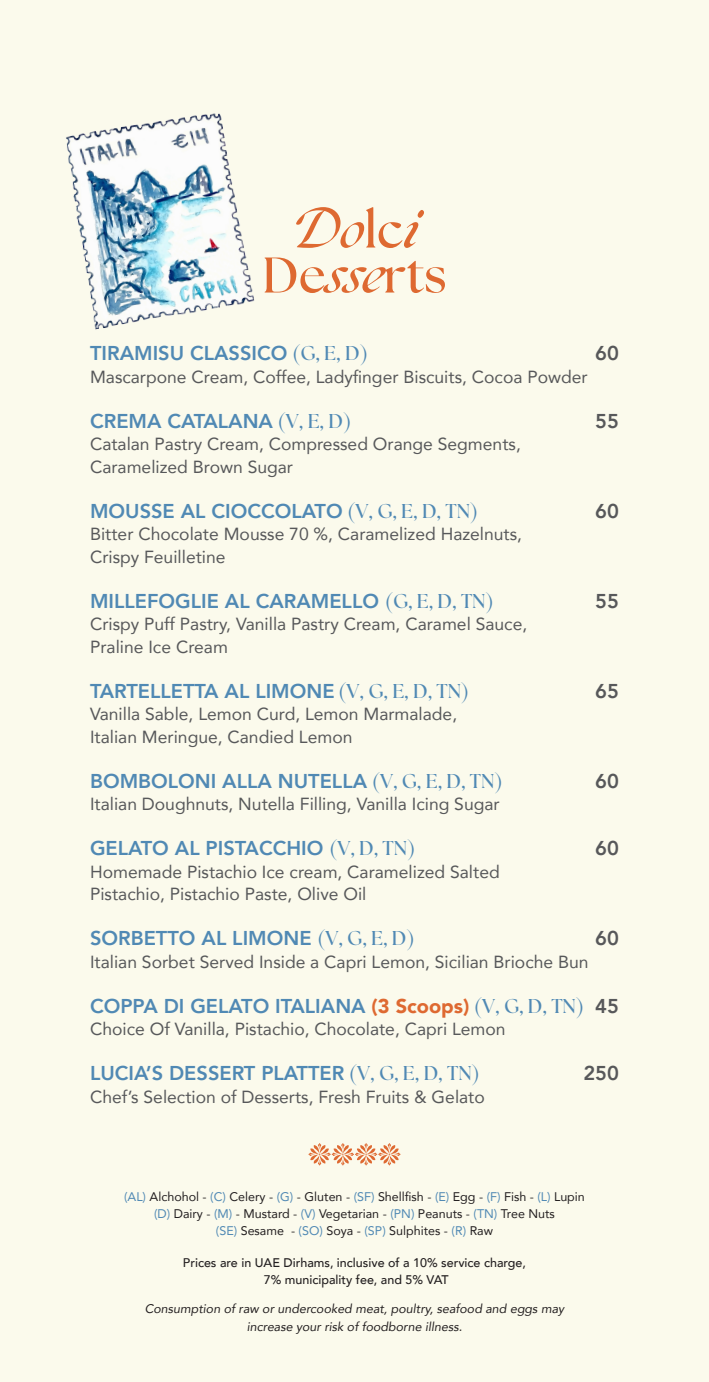
<style>
.page{position:relative;width:709px;height:1382px;background:#fbfaec}
.page>*{position:absolute;margin:0;border:0;box-sizing:border-box;transform-origin:0 0}
.t1{font:700 50px "The Seasons";color:#de6931}
.t2{font:italic 700 50px "The Seasons";color:#de6931}
.t3{font:800 20px "Avenir";color:#5089b4}
.t4{font:800 20px "Avenir";color:#57585a}
.t5{font:17.5px/22.5px "Avenir";color:#57585a}
.t6{font:12.5px "Avenir";color:#231f20}
.t7{font:italic 12.5px "Avenir";color:#231f20}
.t8{font:500 12.5px "Avenir";color:#231f20}
.s1{font-style:normal}
.s2{font-style:italic}
.s3{font-family:"The Seasons";font-weight:700}
.s4{font-weight:900;color:#de6931}
.s5{color:#5089b4}
</style>
<div class="page">
<img style="left:66px;top:113px;width:189px;height:217px">
<svg style="left:308px;top:1143px;width:92px;height:22px"></svg>
<p class="t2" style="left:290px;top:194px;width:129px">Do<span class="s1">lc</span>i</p>
<p class="t1" style="left:262px;top:241px;width:186px">De<span class="s2">sse</span>rts</p>
<p class="t3" style="left:90px;top:337px;width:279px">TIRAMISU CLASSICO <span class="s3">(G, E, D)</span></p>
<p class="t5" style="left:90px;top:365px;width:499px">Mascarpone Cream, Coffee, Ladyfinger Biscuits, Cocoa Powder</p>
<p class="t3" style="left:90px;top:405px;width:262px">CREMA CATALANA <span class="s3">(V, E, D)</span></p>
<p class="t5" style="left:90px;top:432px;width:432px">Catalan Pastry Cream, Compressed Orange Segments,<br>Caramelized Brown Sugar</p>
<p class="t3" style="left:90px;top:495px;width:389px">MOUSSE AL CIOCCOLATO <span class="s3">(V, G, E, D, TN)</span></p>
<p class="t5" style="left:90px;top:522px;width:433px">Bitter Chocolate Mousse 70 %, Caramelized Hazelnuts,</p>
<p class="t5" style="left:90px;top:545px;width:137px">Crispy Feuilletine</p>
<p class="t3" style="left:90px;top:585px;width:405px">MILLEFOGLIE AL CARAMELLO <span class="s3">(G, E, D, TN)</span></p>
<p class="t5" style="left:90px;top:612px;width:439px">Crispy Puff Pastry, Vanilla Pastry Cream, Caramel Sauce,</p>
<p class="t5" style="left:90px;top:635px;width:139px">Praline Ice Cream</p>
<p class="t3" style="left:90px;top:675px;width:380px">TARTELLETTA AL LIMONE <span class="s3">(V, G, E, D, TN)</span></p>
<p class="t5" style="left:90px;top:702px;width:369px">Vanilla Sable, Lemon Curd, Lemon Marmalade,</p>
<p class="t5" style="left:90px;top:725px;width:264px">Italian Meringue, Candied Lemon</p>
<p class="t3" style="left:90px;top:765px;width:414px">BOMBOLONI ALLA NUTELLA <span class="s3">(V, G, E, D, TN)</span></p>
<p class="t5" style="left:90px;top:792px;width:411px">Italian Doughnuts, Nutella Filling, Vanilla Icing Sugar</p>
<p class="t3" style="left:90px;top:832px;width:326px">GELATO AL PISTACCHIO <span class="s3">(V, D, TN)</span></p>
<p class="t5" style="left:90px;top:860px;width:411px">Homemade Pistachio Ice cream, Caramelized Salted</p>
<p class="t5" style="left:90px;top:882px;width:278px">Pistachio, Pistachio Paste, Olive Oil</p>
<p class="t3" style="left:90px;top:922px;width:326px">SORBETTO AL LIMONE <span class="s3">(V, G, E, D)</span></p>
<p class="t5" style="left:90px;top:950px;width:500px">Italian Sorbet Served Inside a Capri Lemon, Sicilian Brioche Bun</p>
<p class="t3" style="left:90px;top:990px;width:495px">COPPA DI GELATO ITALIANA <span class="s4">(3 Scoops)</span> <span class="s3">(V, G, D, TN)</span></p>
<p class="t5" style="left:90px;top:1017px;width:417px">Choice Of Vanilla, Pistachio, Chocolate, Capri Lemon</p>
<p class="t3" style="left:90px;top:1057px;width:391px">LUCIA’S DESSERT PLATTER <span class="s3">(V, G, E, D, TN)</span></p>
<p class="t5" style="left:90px;top:1085px;width:396px">Chef’s Selection of Desserts, Fresh Fruits &amp; Gelato</p>
<p class="t4" style="left:595px;top:337px;width:25px">60</p>
<p class="t4" style="left:595px;top:405px;width:25px">55</p>
<p class="t4" style="left:595px;top:495px;width:25px">60</p>
<p class="t4" style="left:595px;top:585px;width:25px">55</p>
<p class="t4" style="left:595px;top:675px;width:25px">65</p>
<p class="t4" style="left:595px;top:765px;width:25px">60</p>
<p class="t4" style="left:595px;top:832px;width:25px">60</p>
<p class="t4" style="left:595px;top:922px;width:25px">60</p>
<p class="t4" style="left:595px;top:990px;width:25px">45</p>
<p class="t4" style="left:583px;top:1057px;width:37px">250</p>
<p class="t6" style="left:124px;top:1187px;width:462px"><span class="s5">(AL)</span> Alchohol - <span class="s5">(C)</span> Celery - <span class="s5">(G)</span> - Gluten - <span class="s5">(SF)</span> Shellfish - <span class="s5">(E)</span> Egg - <span class="s5">(F)</span> Fish - <span class="s5">(L)</span> Lupin</p>
<p class="t6" style="left:154px;top:1204px;width:402px"><span class="s5">(D)</span> Dairy - <span class="s5">(M)</span> - Mustard - <span class="s5">(V)</span> Vegetarian - <span class="s5">(PN)</span> Peanuts - <span class="s5">(TN)</span> Tree Nuts</p>
<p class="t6" style="left:216px;top:1221px;width:278px"><span class="s5">(SE)</span> Sesame - <span class="s5">(SO)</span> Soya - <span class="s5">(SP)</span> Sulphites - <span class="s5">(R)</span> Raw</p>
<p class="t8" style="left:183px;top:1252px;width:344px">Prices are in UAE Dirhams, inclusive of a 10% service charge,</p>
<p class="t8" style="left:264px;top:1269px;width:186px">7% municipality fee, and 5% VAT</p>
<p class="t7" style="left:145px;top:1301px;width:421px">Consumption of raw or undercooked meat, poultry, seafood and eggs may</p>
<p class="t7" style="left:247px;top:1319px;width:217px">increase your risk of foodborne illness.</p>
</div>
